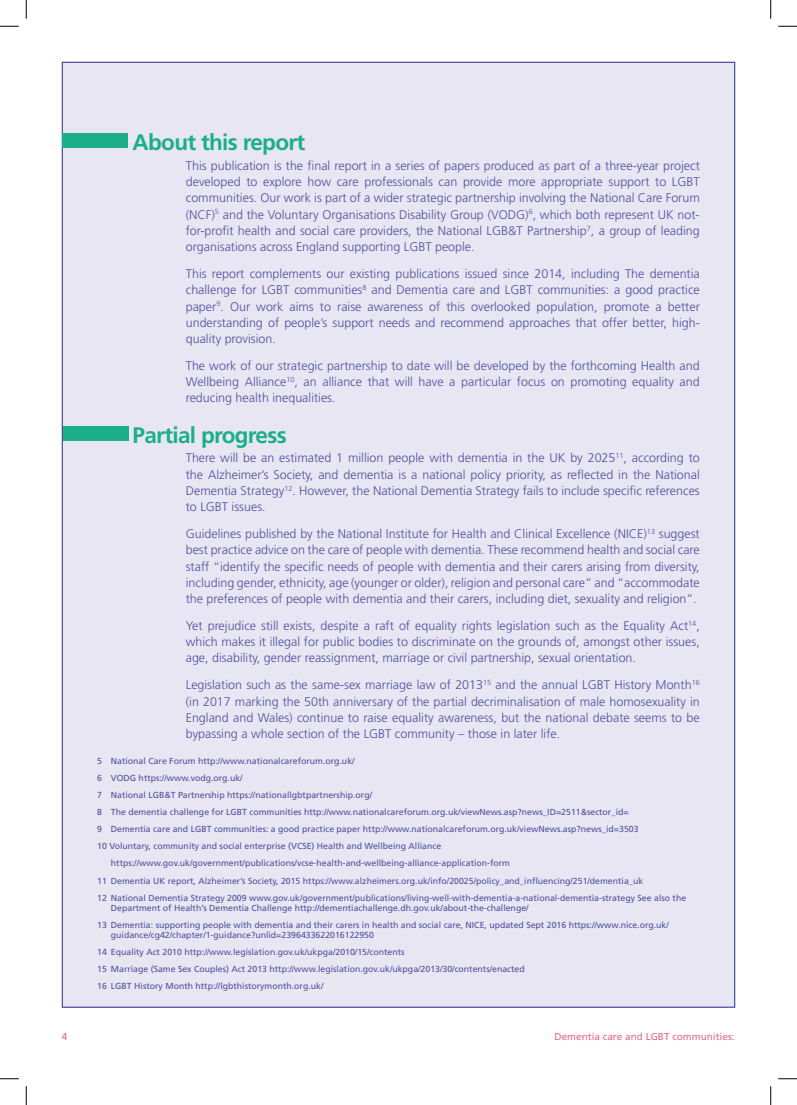
<style>
.page{position:relative;width:797px;height:1105px;background:#fff}
.page>*{position:absolute;margin:0;border:0;box-sizing:border-box;transform-origin:0 0}
.Small_subs{font:700 22.5px "Frutiger";letter-spacing:-.03em;color:#1aaf87}
.Bod{font:300 12.5px/16.2px "Frutiger";color:#504fa1;text-align:justify}
.t1{font:10px "Frutiger";color:#e86590}
.appendix{font:8.75px/10px "Frutiger";color:#504fa1}
</style>
<div class="page">
<div style="left:62px;top:62px;width:673px;height:946px;background:#e7e6f2;border:1px solid #504fa1"></div>
<div style="left:63px;top:426px;width:66px;height:15px;background:#1aaf87"></div>
<div style="left:62px;top:133px;width:66px;height:15px;background:#1aaf87"></div>
<svg style="left:0;top:25px;width:19px;height:2px"></svg>
<svg style="left:778px;top:25px;width:19px;height:2px"></svg>
<svg style="left:0;top:1078px;width:19px;height:1px"></svg>
<svg style="left:778px;top:1078px;width:19px;height:1px"></svg>
<svg style="left:25px;top:0;width:2px;height:19px"></svg>
<svg style="left:25px;top:1086px;width:2px;height:19px"></svg>
<svg style="left:770px;top:0;width:1px;height:19px"></svg>
<svg style="left:770px;top:1086px;width:1px;height:19px"></svg>
<p class="Small_subs" style="left:133px;top:129px;width:174px">About this report</p>
<p class="Bod" style="left:186px;top:157px;width:515px">This publication is the final report in a series of papers produced as part of a three-year project developed to explore how care professionals can provide more appropriate support to LGBT communities. Our work is part of a wider strategic partnership involving the National Care Forum (NCF)<sup>5</sup> and the Voluntary Organisations Disability Group (VODG)<sup>6</sup>, which both represent UK not&shy;for-profit health and social care providers, the National LGB&amp;T Partnership<sup>7</sup>, a group of leading organisations across England supporting LGBT people.</p>
<p class="Bod" style="left:186px;top:266px;width:515px">This report complements our existing publications issued since 2014, including The dementia challenge for LGBT communities<sup>8</sup> and Dementia care and LGBT communities: a good practice paper<sup>9</sup>. Our work aims to raise awareness of this overlooked population, promote a better understanding of people’s support needs and recommend approaches that offer better, high&shy;quality provision.</p>
<p class="Bod" style="left:186px;top:357px;width:515px">The work of our strategic partnership to date will be developed by the forthcoming Health and Wellbeing Alliance<sup>10</sup>, an alliance that will have a particular focus on promoting equality and reducing health inequalities.</p>
<p class="Small_subs" style="left:133px;top:422px;width:156px">Partial progress</p>
<p class="Bod" style="left:186px;top:450px;width:515px">There will be an estimated 1 million people with dementia in the UK by 2025<sup>11</sup>, according to the Alzheimer’s Society, and dementia is a national policy priority, as reflected in the National Dementia Strategy<sup>12</sup>. However, the National Dementia Strategy fails to include specific references to LGBT issues.</p>
<p class="Bod" style="left:186px;top:526px;width:515px">Guidelines published by the National Institute for Health and Clinical Excellence (NICE)<sup>13</sup> suggest best practice advice on the care of people with dementia. These recommend health and social care staff “identify the specific needs of people with dementia and their carers arising from diversity, including gender, ethnicity, age (younger or older), religion and personal care” and “accommodate the preferences of people with dementia and their carers, including diet, sexuality and religion”.</p>
<p class="Bod" style="left:186px;top:617px;width:515px">Yet prejudice still exists, despite a raft of equality rights legislation such as the Equality Act<sup>14</sup>, which makes it illegal for public bodies to discriminate on the grounds of, amongst other issues, age, disability, gender reassignment, marriage or civil partnership, sexual orientation.</p>
<p class="Bod" style="left:186px;top:677px;width:515px">Legislation such as the same-sex marriage law of 2013<sup>15</sup> and the annual LGBT History Month<sup>16 </sup>(in 2017 marking the 50th anniversary of the partial decriminalisation of male homosexuality in England and Wales) continue to raise equality awareness, but the national debate seems to be bypassing a whole section of the LGBT community – those in later life.</p>
<p class="appendix" style="left:97px;top:756px;width:259px">5 National Care Forum http://www.nationalcareforum.org.uk/</p>
<p class="appendix" style="left:97px;top:773px;width:147px">6 VODG https://www.vodg.org.uk/</p>
<p class="appendix" style="left:97px;top:790px;width:276px">7 National LGB&amp;T Partnership https://nationallgbtpartnership.org/</p>
<p class="appendix" style="left:97px;top:807px;width:533px">8 The dementia challenge for LGBT communities http://www.nationalcareforum.org.uk/viewNews.asp?news_ID=2511&amp;sector_id=</p>
<p class="appendix" style="left:97px;top:824px;width:543px">9 Dementia care and LGBT communities: a good practice paper http://www.nationalcareforum.org.uk/viewNews.asp?news_id=3503</p>
<p class="appendix" style="left:97px;top:841px;width:345px">10 Voluntary, community and social enterprise (VCSE) Health and Wellbeing Alliance</p>
<p class="appendix" style="left:111px;top:858px;width:400px">https://www.gov.uk/government/publications/vcse-health-and-wellbeing-alliance-application-form</p>
<p class="appendix" style="left:97px;top:875px;width:548px">11 Dementia UK report, Alzheimer’s Society, 2015 https://www.alzheimers.org.uk/info/20025/policy_and_influencing/251/dementia_uk</p>
<p class="appendix" style="left:111px;top:892px;width:577px;text-indent:-14px">12 National Dementia Strategy 2009 www.gov.uk/government/publications/living-well-with-dementia-a-national-dementia-strategy See also the<br>Department of Health’s Dementia Challenge http://dementiachallenge.dh.gov.uk/about-the-challenge/</p>
<p class="appendix" style="left:111px;top:920px;width:559px;text-indent:-14px">13 Dementia: supporting people with dementia and their carers in health and social care, NICE, updated Sept 2016 https://www.nice.org.uk/ guidance/cg42/chapter/1-guidance?unlid=2396433622016122950</p>
<p class="appendix" style="left:97px;top:947px;width:309px">14 Equality Act 2010 http://www.legislation.gov.uk/ukpga/2010/15/contents</p>
<p class="appendix" style="left:97px;top:964px;width:429px">15 Marriage (Same Sex Couples) Act 2013 http://www.legislation.gov.uk/ukpga/2013/30/contents/enacted</p>
<p class="appendix" style="left:97px;top:981px;width:228px">16 LGBT History Month http://lgbthistorymonth.org.uk/</p>
<p class="t1" style="left:62px;top:1031px;width:7px">4</p>
<p class="t1" style="left:554px;top:1031px;width:182px">Dementia care and LGBT communities:</p>
</div>
